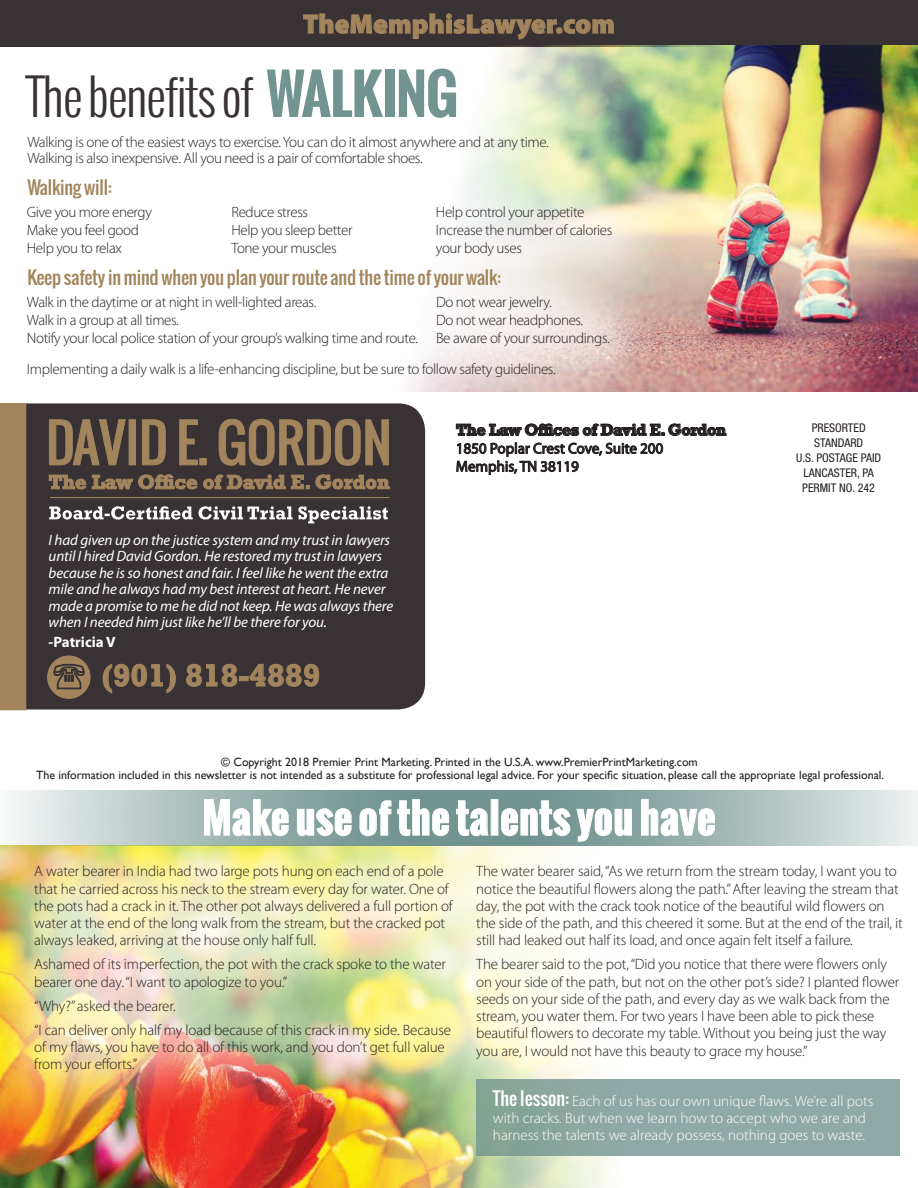
<style>
.page{position:relative;width:918px;height:1188px;background:#fff}
.page>*{position:absolute;margin:0;border:0;box-sizing:border-box;transform-origin:0 0}
.t1{font:300 49.5px "Oswald";letter-spacing:-.03em;color:#393235}
.t2{font:700 40.5px "Oswald";letter-spacing:.01em;color:#fff}
.t3{font:700 31.5px "Rockwell Std";letter-spacing:.01em;color:#a2855d}
.t4{font:900 27px "Myriad Pro";letter-spacing:.01em;color:#a2855d}
.t5{font:18px "Oswald";letter-spacing:-.01em;color:#a2855d}
.t6{font:700 16.5px "Rockwell Std";letter-spacing:-.03em;color:#241f1f}
.t7{font:300 15px/17.2px "Myriad Pro";letter-spacing:-.01em;color:#241f1f}
.t8{font:italic 15px/16.5px "Myriad Pro";letter-spacing:-.01em;color:#fff}
.t9{font:300 15px/16.8px "Myriad Pro";color:#fff}
.t10{font:15px/18px "Myriad Pro";color:#241f1f}
.t11{font:700 15px "Myriad Pro";color:#fff}
.t12{font:12px/13.5px "Gill Sans";color:#241f1f;text-align:center}
.t13{font:condensed 12px/15px "Helvetica Neue LT Std";color:#241f1f;text-align:center}
.s1{font-weight:700;font-size:54px;color:#729490}
.s2{font-family:"Oswald";font-weight:400;font-size:18px}
</style>
<div class="page">
<img style="left:0;top:1134px;width:692px;height:54px">
<div style="left:26px;top:403px;width:399px;height:307px;background:#393235"></div>
<svg style="left:456px;top:424px;width:270px;height:12px"></svg>
<svg style="left:456px;top:442px;width:207px;height:33px"></svg>
<svg style="left:102px;top:663px;width:74px;height:31px;background:#4b403b"></svg>
<svg style="left:186px;top:664px;width:52px;height:23px"></svg>
<div style="left:239px;top:676px;width:10px;height:5px;border:1px solid #a2855d"></div>
<svg style="left:249px;top:664px;width:70px;height:23px;background:#53463e"></svg>
<svg style="left:49px;top:419px;width:340px;height:47px;background:#6e5c49"></svg>
<svg style="left:48px;top:474px;width:342px;height:16px;background:#6e5c49"></svg>
<svg style="left:49px;top:506px;width:339px;height:17px"></svg>
<hr style="left:50px;top:497px;width:339px;height:1px;background:#a2855d">
<div style="left:0;top:403px;width:26px;height:307px;background:#a2855d"></div>
<div style="left:48px;top:656px;width:42px;height:42px;background:#a2855d;border-radius:50%"></div>
<div style="left:47px;top:656px;width:43px;height:43px;border:1px solid #a2855d;border-radius:50%"></div>
<svg style="left:53px;top:664px;width:32px;height:26px"></svg>
<div style="left:0;top:0;width:918px;height:46px;background:#393235"></div>
<svg style="left:303px;top:13px;width:311px;height:26px"></svg>
<div style="left:0;top:803px;width:918px;height:331px;background:#fff;opacity:.75"></div>
<svg style="left:0;top:790px;width:918px;height:56px;background:#b2c4c1"></svg>
<svg style="left:204px;top:799px;width:85px;height:37px;background:#acc0bd"></svg>
<svg style="left:297px;top:808px;width:55px;height:28px;background:#9db4b2"></svg>
<svg style="left:360px;top:799px;width:89px;height:37px;background:#8ba6a3"></svg>
<svg style="left:456px;top:800px;width:33px;height:36px"></svg>
<div style="left:491px;top:799px;width:7px;height:36px;border:1px solid #fff"></div>
<svg style="left:501px;top:800px;width:131px;height:42px;background:#8ba7a4"></svg>
<svg style="left:641px;top:799px;width:74px;height:37px;background:#a6bbb8"></svg>
<div style="left:476px;top:1079px;width:423px;height:76px;background:linear-gradient(to right,#88a59a,#91abab)"></div>
<img style="left:384px;top:46px;width:534px;height:345px">
<div style="left:0;top:156px;width:662px;height:150px;background:#fff;opacity:.61"></div>
<div style="left:0;top:246px;width:659px;height:151px;background:#fff;opacity:.61"></div>
<h3 class="t4" style="left:303px;top:9px;width:313px">TheMemphisLawyer.com</h3>
<h1 class="t1" style="left:26px;top:63px;width:434px">The benefits of <span class="s1">WALKING</span></h1>
<p class="t7" style="left:27px;top:133px;width:523px;line-height:16.8px">Walking is one of the easiest ways to exercise. You can do it almost anywhere and at any time.<br>Walking is also inexpensive. All you need is a pair of comfortable shoes.</p>
<p class="t5" style="left:27px;top:174px;width:86px">Walking will:</p>
<p class="t7" style="left:27px;top:203px;width:127px;line-height:18px">Give you more energy<br>Make you feel good<br>Help you to relax</p>
<p class="t7" style="left:231px;top:203px;width:123px;line-height:18px">Reduce stress<br>Help you sleep better<br>Tone your muscles</p>
<p class="t7" style="left:436px;top:203px;width:178px;line-height:18px">Help control your appetite<br>Increase the number of calories your body uses</p>
<p class="t5" style="left:27px;top:264px;width:475px">Keep safety in mind when you plan your route and the time of your walk:</p>
<p class="t7" style="left:27px;top:293px;width:393px;line-height:18px">Walk in the daytime or at night in well-lighted areas.<br>Walk in a group at all times.<br>Notify your local police station of your group’s walking time and route.</p>
<p class="t7" style="left:436px;top:293px;width:175px;line-height:18px">Do not wear jewelry.<br>Do not wear headphones.<br>Be aware of your surroundings.</p>
<p class="t7" style="left:27px;top:360px;width:530px">Implementing a daily walk is a life-enhancing discipline, but be sure to follow safety guidelines.</p>
<p class="t8" style="left:49px;top:531px;width:346px">I had given up on the justice system and my trust in lawyers until I hired David Gordon. He restored my trust in lawyers because he is so honest and fair. I feel like he went the extra mile and he always had my best interest at heart. He never made a promise to me he did not keep. He was always there when I needed him just like he’ll be there for you.</p>
<p class="t11" style="left:49px;top:632px;width:69px">-Patricia V</p>
<h3 class="t3" style="left:102px;top:657px;width:220px">(901) 818-4889</h3>
<p class="t6" style="left:456px;top:420px;width:272px">The Law Offices of David E. Gordon</p>
<p class="t10" style="left:456px;top:439px;width:209px">1850 Poplar Crest Cove, Suite 200<br>Memphis, TN 38119</p>
<p class="t13" style="left:796px;top:420px;width:87px">PRESORTED<br>STANDARD<br>U.S. POSTAGE PAID<br>LANCASTER, PA<br>PERMIT NO. 242</p>
<p class="t12" style="left:36px;top:755px;width:850px">© Copyright 2018 Premier Print Marketing. Printed in the U.S.A. www.PremierPrintMarketing.com<br>The information included in this newsletter is not intended as a substitute for professional legal advice. For your specific situation, please call the appropriate legal professional.</p>
<h2 class="t2" style="left:202px;top:788px;width:515px">Make use of the talents you have</h2>
<p class="t7" style="left:34px;top:863px;width:420px">A water bearer in India had two large pots hung on each end of a pole that he carried across his neck to the stream every day for water. One of the pots had a crack in it. The other pot always delivered a full portion of water at the end of the long walk from the stream, but the cracked pot always leaked, arriving at the house only half full.</p>
<p class="t7" style="left:34px;top:956px;width:413px">Ashamed of its imperfection, the pot with the crack spoke to the water bearer one day. “I want to apologize to you.”</p>
<p class="t7" style="left:34px;top:994px;width:418px;line-height:24px">“Why?” asked the bearer.<br>“I can deliver only half my load because of this crack in my side. Because</p>
<p class="t7" style="left:34px;top:1038px;width:412px">of my flaws, you have to do all of this work, and you don’t get full value from your efforts.”</p>
<p class="t7" style="left:476px;top:863px;width:428px">The water bearer said, “As we return from the stream today, I want you to notice the beautiful flowers along the path.” After leaving the stream that day, the pot with the crack took notice of the beautiful wild flowers on the side of the path, and this cheered it some. But at the end of the trail, it still had leaked out half its load, and once again felt itself a failure.</p>
<p class="t7" style="left:476px;top:956px;width:425px">The bearer said to the pot, “Did you notice that there were flowers only on your side of the path, but not on the other pot’s side? I planted flower seeds on your side of the path, and every day as we walk back from the stream, you water them. For two years I have been able to pick these beautiful flowers to decorate my table. Without you being just the way you are, I would not have this beauty to grace my house.”</p>
<p class="t9" style="left:493px;top:1093px;width:382px"><span class="s2">The lesson:</span> Each of us has our own unique flaws. We’re all pots with cracks. But when we learn how to accept who we are and harness the talents we already possess, nothing goes to waste.</p>
</div>
